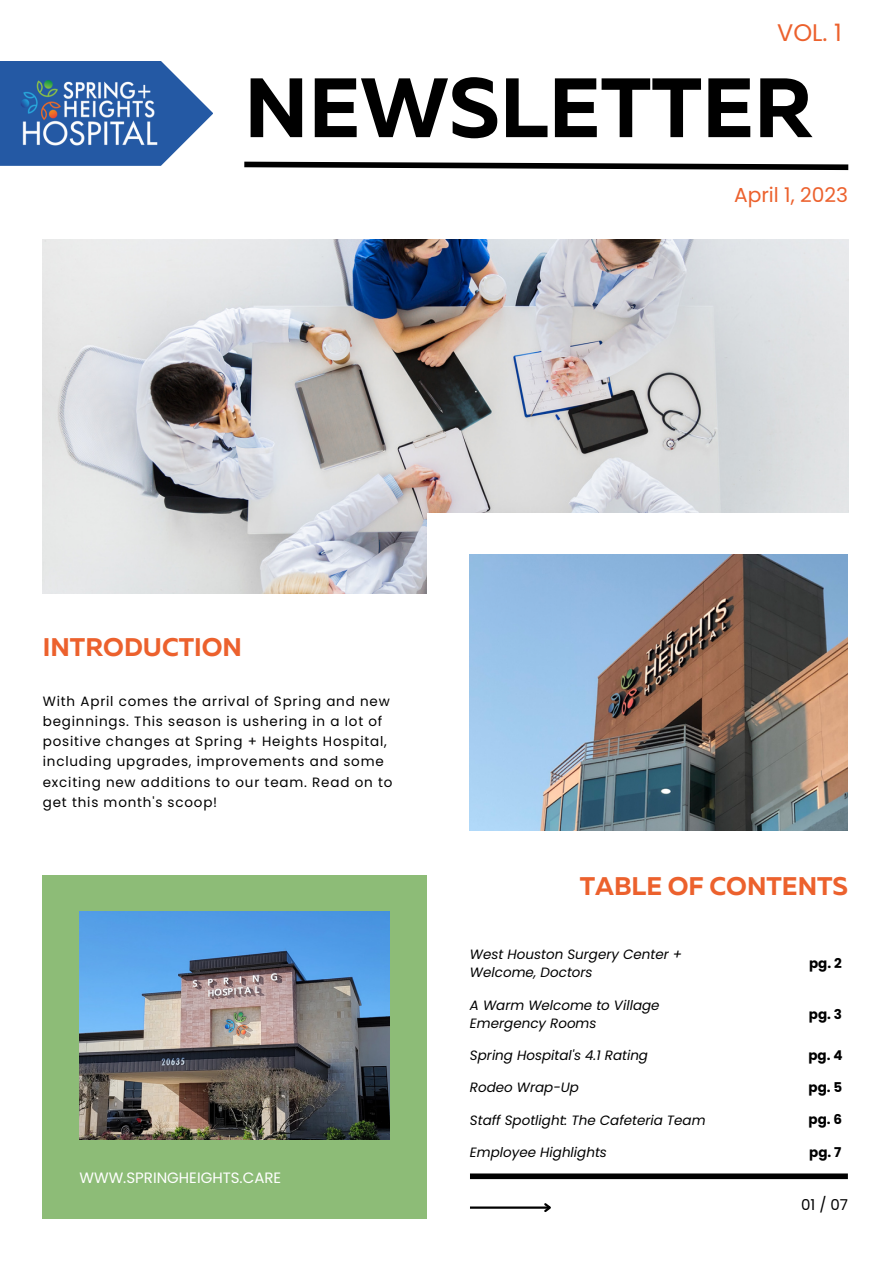
<style>
.page{position:relative;width:893px;height:1264px;background:#fff}
.page>*{position:absolute;margin:0;border:0;box-sizing:border-box;transform-origin:0 0}
.t1{font:700 83.85px "Muller";color:#000}
.t2{font:700 25.5px "Muller";color:#ec612d}
.t3{font:24px "Poppins";color:#ec612d}
.t4{font:20.25px "Poppins";color:#ec612d}
.t5{font:15px "Poppins";color:#fff}
.t6{font:15px "Poppins";color:#000}
.t7{font:13.5px/20.2px "Poppins";letter-spacing:.06em;color:#000}
.t8{font:italic 13.5px/18px "Poppins";color:#000}
.t9{font:700 13.5px "Poppins";color:#000}
</style>
<div class="page">
<img style="left:43px;top:240px;width:805px;height:354px">
<svg style="left:244px;top:161px;width:605px;height:10px"></svg>
<div style="left:470px;top:1173px;width:377px;height:6px;background:#000"></div>
<div style="left:427px;top:513px;width:437px;height:328px;background:#fff"></div>
<img style="left:470px;top:555px;width:377px;height:275px">
<div style="left:43px;top:875px;width:384px;height:343px;background:#8dbc77"></div>
<img style="left:79px;top:911px;width:311px;height:228px">
<hr style="left:470px;top:1206px;width:80px;height:2px;background:#000">
<svg style="left:542px;top:1203px;width:9px;height:9px"></svg>
<svg style="left:0;top:61px;width:213px;height:105px"></svg>
<img style="left:12px;top:74px;width:157px;height:79px">
<p class="t3" style="left:777px;top:16px;width:66px">VOL. 1</p>
<p class="t1" style="left:244px;top:73px;width:570px">NEWSLETTER</p>
<p class="t4" style="left:734px;top:181px;width:115px">April 1, 2023</p>
<p class="t2" style="left:43px;top:636px;width:201px">INTRODUCTION</p>
<p class="t7" style="left:43px;top:691px;width:351px">With April comes the arrival of Spring and new beginnings. This season is ushering in a lot of positive changes at Spring + Heights Hospital, including upgrades, improvements and some exciting new additions to our team. Read on to get this month's scoop!</p>
<p class="t5" style="left:79px;top:1166px;width:203px">WWW.SPRINGHEIGHTS.CARE</p>
<p class="t2" style="left:579px;top:875px;width:270px">TABLE OF CONTENTS</p>
<p class="t8" style="left:470px;top:945px;width:213px">West Houston Surgery Center +</p>
<p class="t8" style="left:470px;top:963px;width:124px">Welcome, Doctors</p>
<p class="t8" style="left:470px;top:996px;width:191px">A Warm Welcome to Village<br>Emergency Rooms</p>
<p class="t8" style="left:470px;top:1046px;width:180px">Spring Hospital's 4.1 Rating</p>
<p class="t8" style="left:470px;top:1078px;width:111px">Rodeo Wrap-Up</p>
<p class="t8" style="left:470px;top:1110px;width:237px">Staff Spotlight: The Cafeteria Team</p>
<p class="t8" style="left:470px;top:1142px;width:138px">Employee Highlights</p>
<p class="t9" style="left:809px;top:953px;width:34px">pg. 2</p>
<p class="t9" style="left:808px;top:1004px;width:35px">pg. 3</p>
<p class="t9" style="left:808px;top:1045px;width:36px">pg. 4</p>
<p class="t9" style="left:808px;top:1077px;width:35px">pg. 5</p>
<p class="t9" style="left:808px;top:1109px;width:35px">pg. 6</p>
<p class="t9" style="left:809px;top:1142px;width:34px">pg. 7</p>
<p class="t6" style="left:801px;top:1194px;width:48px">01 / 07</p>
</div>
